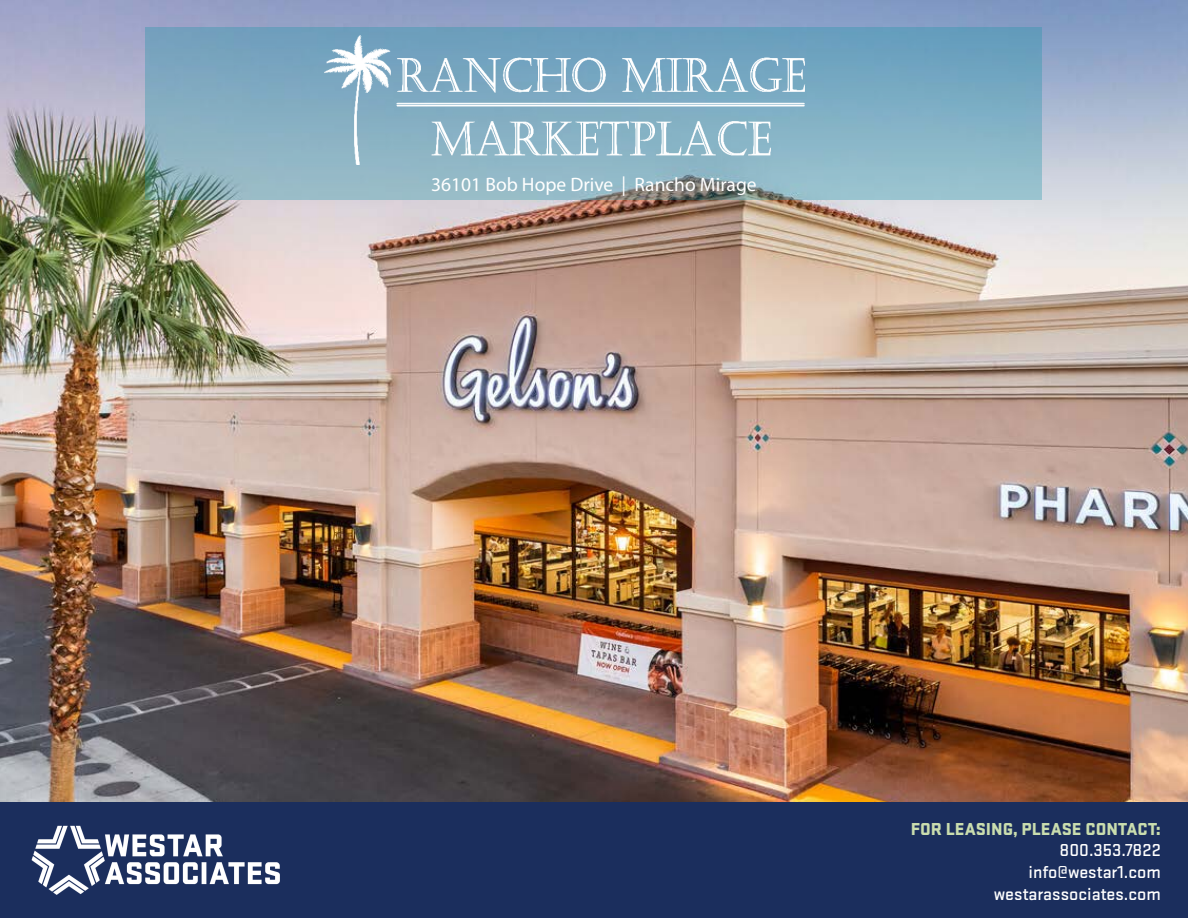
<style>
.page{position:relative;width:1188px;height:918px;background:#fff}
.page>*{position:absolute;margin:0;border:0;box-sizing:border-box;transform-origin:0 0}
.t1{font:19.5px "Myriad Pro";color:#fff}
.t2{font:500 18px "Stratum 2";color:#fff}
.t3{font:900 18px "Stratum 2";color:#caddae}
</style>
<div class="page">
<img style="left:0;top:0;width:1188px;height:802px">
<div style="left:0;top:802px;width:1188px;height:116px;background:#1b2e5d"></div>
<svg style="left:146px;top:27px;width:896px;height:173px;background:#83adc0"></svg>
<img style="left:31px;top:825px;width:249px;height:70px">
<img style="left:324px;top:36px;width:540px;height:128px">
<p class="t1" style="left:431px;top:172px;width:327px">36101 Bob Hope Drive | Rancho Mirage</p>
<p class="t3" style="left:911px;top:816px;width:252px">FOR LEASING, PLEASE CONTACT:</p>
<p class="t2" style="left:1060px;top:838px;width:103px">800.353.7822</p>
<p class="t2" style="left:1028px;top:860px;width:134px">info@westar1.com</p>
<p class="t2" style="left:994px;top:881px;width:169px">westarassociates.com</p>
</div>
